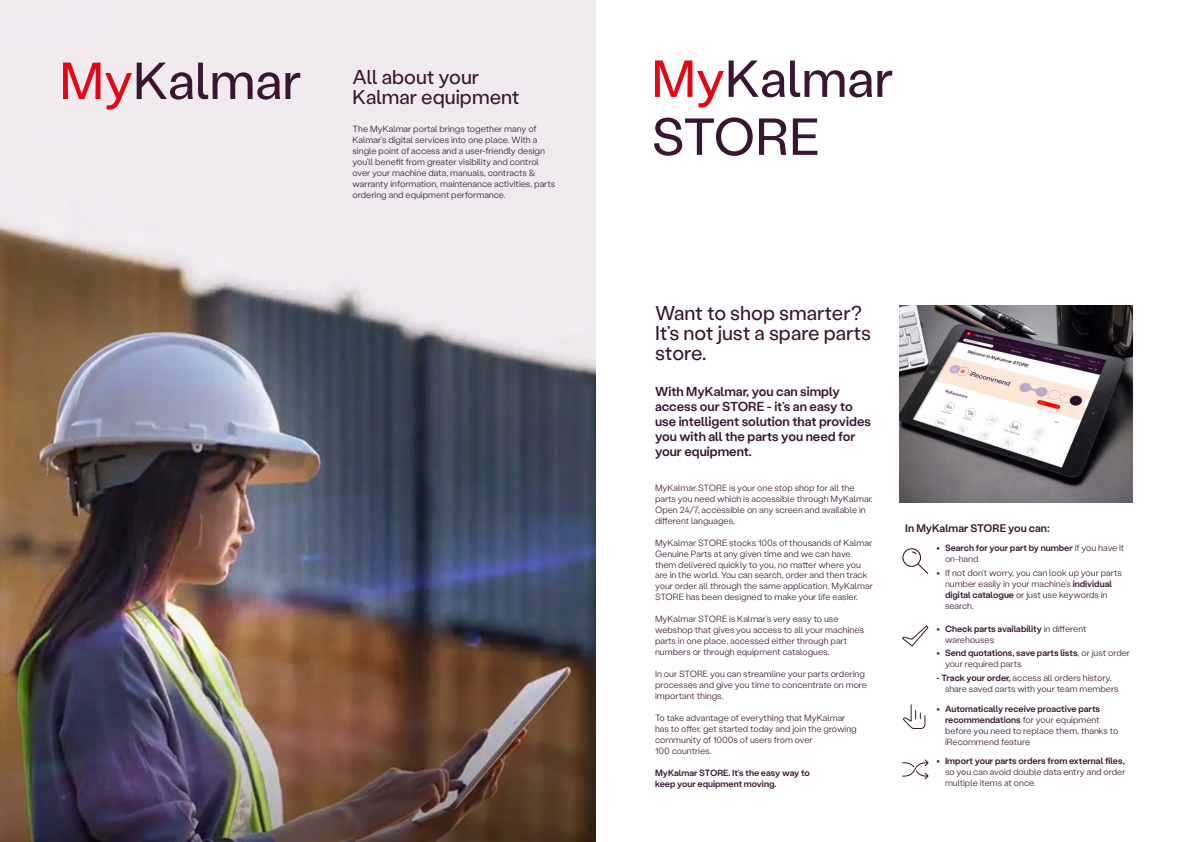
<style>
.page{position:relative;width:1191px;height:842px;background:#fff}
.page>*{position:absolute;margin:0;border:0;box-sizing:border-box;transform-origin:0 0}
.t1{font:52px/58px "Stabil Grotesk 50";color:#391631}
.t2{font:20px/20px "Stabil Grotesk 50";color:#391631}
.t3{font:500 13px/15px "Stabil Grotesk 60";color:#391631}
.t4{font:500 11px "Stabil Grotesk 60";color:#391631}
.t5{font:300 9px/11px "Stabil Grotesk 40";color:#391631}
.t6{font:500 9px/11px "Stabil Grotesk 60";color:#391631}
.s1{color:#e30613}
.s2{font-family:"Stabil Grotesk 40";font-weight:300}
.s3{font-family:"Stabil Grotesk 60";font-weight:500}
</style>
<div class="page">
<img style="left:0;top:0;width:595px;height:842px">
<img style="left:900px;top:306px;width:232px;height:196px">
<div style="left:902px;top:548px;width:19px;height:19px;border:1px solid #381631;border-radius:50%"></div>
<svg style="left:911px;top:551px;width:6px;height:4px"></svg>
<svg style="left:916px;top:562px;width:12px;height:12px"></svg>
<svg style="left:902px;top:625px;width:26px;height:21px"></svg>
<svg style="left:903px;top:704px;width:22px;height:25px"></svg>
<svg style="left:902px;top:759px;width:26px;height:20px"></svg>
<h1 class="t1" style="left:60px;top:49px;width:243px"><span class="s1">My</span>Kalmar</h1>
<h2 class="t2" style="left:352px;top:66px;width:169px">All about your<br>Kalmar equipment</h2>
<p class="t5" style="left:352px;top:123px;width:204px">The MyKalmar portal brings together many of Kalmar’s digital services into one place. With a single point of access and a user-friendly design you’ll benefit from greater visibility and control over your machine data, manuals, contracts &amp; warranty information, maintenance activities, parts ordering and equipment performance.</p>
<h1 class="t1" style="left:651px;top:47px;width:243px"><span class="s1">My</span>Kalmar<br>STORE</h1>
<h2 class="t2" style="left:655px;top:302px;width:218px">Want to shop smarter?<br>It’s not just a spare parts store.</h2>
<h3 class="t3" style="left:655px;top:383px;width:217px">With MyKalmar, you can simply access our STORE - it’s an easy to use intelligent solution that provides you with all the parts you need for your equipment.</h3>
<p class="t5" style="left:655px;top:481px;width:219px">MyKalmar STORE is your one stop shop for all the parts you need which is accessible through MyKalmar.<br>Open 24/7, accessible on any screen and available in different languages,</p>
<p class="t5" style="left:655px;top:536px;width:219px">MyKalmar STORE stocks 100s of thousands of Kalmar Genuine Parts at any given time and we can have them delivered quickly to you, no matter where you are in the world. You can search, order and then track your order all through the same application. MyKalmar STORE has been designed to make your life easier.</p>
<p class="t5" style="left:655px;top:613px;width:211px">MyKalmar STORE is Kalmar’s very easy to use webshop that gives you access to all your machine’s parts in one place, accessed either through part numbers or through equipment catalogues.</p>
<p class="t5" style="left:655px;top:668px;width:213px">In our STORE you can streamline your parts ordering processes and give you time to concentrate on more important things.</p>
<p class="t5" style="left:655px;top:712px;width:203px">To take advantage of everything that MyKalmar has to offer, get started today and join the growing community of 1000s of users from over<br>100 countries.</p>
<p class="t6" style="left:655px;top:767px;width:156px">MyKalmar STORE. It’s the easy way to keep your equipment moving.</p>
<p class="t4" style="left:905px;top:520px;width:146px">In MyKalmar STORE you can:</p>
<p class="t6" style="left:936px;top:542px;width:189px">• Search for your part by number <span class="s2">if you have it</span></p>
<p class="t5" style="left:945px;top:553px;width:35px">on-hand</p>
<p class="t5" style="left:945px;top:567px;width:178px;text-indent:-9px"><span class="s3">•</span> If not don’t worry, you can look up your parts number easily in your machine’s <span class="s3">individual digital catalogue</span> or just use keywords in search.</p>
<p class="t6" style="left:936px;top:622px;width:152px">• Check parts availability <span class="s2">in different</span></p>
<p class="t5" style="left:945px;top:633px;width:51px">warehouses</p>
<p class="t6" style="left:936px;top:647px;width:195px">• Send quotations, save parts lists<span class="s2">, or just order</span></p>
<p class="t5" style="left:945px;top:658px;width:78px">your required parts</p>
<p class="t5" style="left:945px;top:672px;width:175px;text-indent:-9px">• <span class="s3">Track your order,</span> access all orders history, share saved carts with your team members</p>
<p class="t6" style="left:936px;top:702px;width:165px">• Automatically receive proactive parts</p>
<p class="t5" style="left:945px;top:714px;width:175px"><span class="s3">recommendations</span> for your equipment before you need to replace them, thanks to iRecommend feature</p>
<p class="t6" style="left:936px;top:755px;width:190px">• Import your parts orders from external files,</p>
<p class="t5" style="left:945px;top:766px;width:182px">so you can avoid double data entry and order multiple items at once.</p>
</div>
